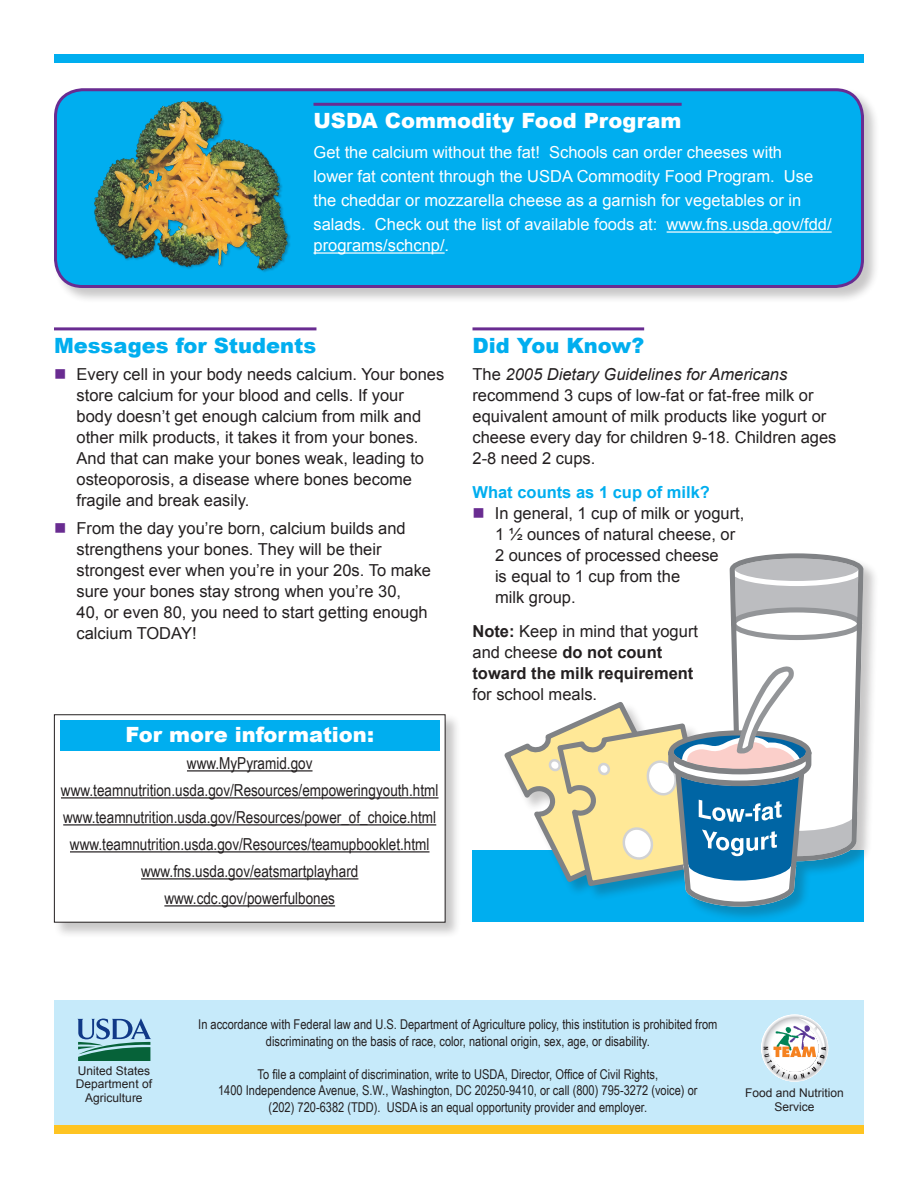
<style>
.page{position:relative;width:918px;height:1188px;background:#fff}
.page>*{position:absolute;margin:0;border:0;box-sizing:border-box;transform-origin:0 0}
._2_Heads{font:900 21px "Arial";color:#00aeef}
._2_Reverse_Head{font:900 21px "Arial";color:#fff}
.More_Info_Head{font:900 21px "Arial";color:#fff}
.Body_Bullets{font:16.5px/21px "Arial";color:#231f20}
.Body{font:16.5px/21px "Arial";color:#231f20}
.More_Info_URLs{font:16.5px "Arial Narrow";color:#231f20}
.Reverse_Block{font:16.5px/24px "Arial";color:#fff}
._3_Heads{font:700 16.5px "Arial";color:#00aeef}
.Disclaimer{font:13.5px/16.5px "Arial Narrow";color:#231f20;text-align:center}
.Agency_Credits{font:12px/13.5px "Arial";color:#231f20;text-align:center}
.s1{font-style:italic}
.s2{font-weight:700}
</style>
<div class="page">
<div style="left:472px;top:850px;width:392px;height:72px;background:#00aeef"></div>
<div style="left:53px;top:87px;width:833px;height:223px;background:#231f20;opacity:.25"></div>
<div style="left:56px;top:90px;width:806px;height:196px;background:#00aeef;border-radius:27px"></div>
<div style="left:54px;top:88px;width:810px;height:200px;border:3px solid #692c91;border-radius:27px"></div>
<div style="left:54px;top:1000px;width:810px;height:129px;background:#c6eafa"></div>
<svg style="left:761px;top:1014px;width:67px;height:68px"></svg>
<svg style="left:764px;top:1017px;width:62px;height:62px;background:#d7d7d2"></svg>
<svg style="left:77px;top:1018px;width:74px;height:42px"></svg>
<div style="left:53px;top:714px;width:415px;height:231px;background:#231f20;opacity:.25"></div>
<div style="left:54px;top:715px;width:391px;height:207px;background:#fff"></div>
<div style="left:54px;top:714px;width:392px;height:209px;border:1px solid #231f20"></div>
<div style="left:60px;top:720px;width:379px;height:31px;background:#00aeef"></div>
<hr style="left:187px;top:770px;width:126px;height:2px;background:#231f20">
<hr style="left:61px;top:797px;width:378px;height:2px;background:#231f20">
<hr style="left:63px;top:824px;width:373px;height:2px;background:#231f20">
<hr style="left:70px;top:851px;width:360px;height:2px;background:#231f20">
<hr style="left:141px;top:878px;width:217px;height:2px;background:#231f20">
<hr style="left:164px;top:905px;width:171px;height:2px;background:#231f20">
<div style="left:54px;top:1125px;width:810px;height:9px;background:#fec422"></div>
<div style="left:504px;top:553px;width:402px;height:408px;background:#231f20;opacity:.25"></div>
<svg style="left:504px;top:553px;width:362px;height:356px"></svg>
<hr style="left:314px;top:103px;width:368px;height:3px;background:#692c91">
<hr style="left:667px;top:231px;width:165px;height:2px;background:#fff">
<hr style="left:314px;top:252px;width:131px;height:2px;background:#fff">
<hr style="left:54px;top:327px;width:262px;height:3px;background:#692c91">
<hr style="left:472px;top:327px;width:172px;height:3px;background:#692c91">
<div style="left:54px;top:54px;width:810px;height:9px;background:#00aeef"></div>
<div style="left:0;top:70px;width:295px;height:84px;background:#231f20;opacity:.25"></div>
<div style="left:94px;top:102px;width:233px;height:225px;background:#231f20;opacity:.25"></div>
<img style="left:84px;top:86px;width:224px;height:216px">
<p class="_2_Reverse_Head" style="left:314px;top:106px;width:370px">US DA Commodity Food Program</p>
<p class="Reverse_Block" style="left:314px;top:141px;width:520px">Get the calcium without the fat! Schools can order cheeses with<br>lower fat content through the USDA Commodity Food Program. Use the cheddar or mozzarella cheese as a garnish for vegetables or in salads. Check out the list of available foods at: www.fns.usda.gov/fdd/</p>
<p class="Reverse_Block" style="left:314px;top:234px;width:137px">programs/schcnp/.</p>
<p class="_2_Heads" style="left:54px;top:330px;width:264px">Messages for Students</p>
<p class="Body_Bullets" style="left:76px;top:364px;width:369px">Every cell in your body needs calcium. Your bones store calcium for your blood and cells. If your<br>body doesn’t get enough calcium from milk and other milk products, it takes it from your bones.<br>And that can make your bones weak, leading to osteoporosis, a disease where bones become fragile and break easily.</p>
<p class="Body_Bullets" style="left:76px;top:518px;width:356px">From the day you’re born, calcium builds and strengthens your bones. They will be their strongest ever when you’re in your 20s. To make sure your bones stay strong when you’re 30,<br>40, or even 80, you need to start getting enough calcium TODAY!</p>
<p class="More_Info_Head" style="left:126px;top:719px;width:250px">For more information:</p>
<p class="More_Info_URLs" style="left:187px;top:751px;width:127px">www.MyPyramid.gov</p>
<p class="More_Info_URLs" style="left:61px;top:778px;width:379px">www.teamnutrition.usda.gov/Resources/empoweringyouth.html</p>
<p class="More_Info_URLs" style="left:63px;top:805px;width:374px">www.teamnutrition.usda.gov/Resources/power_of_choice.html</p>
<p class="More_Info_URLs" style="left:70px;top:832px;width:361px">www.teamnutrition.usda.gov/Resources/teamupbooklet.html</p>
<p class="More_Info_URLs" style="left:141px;top:859px;width:219px">www.fns.usda.gov/eatsmartplayhard</p>
<p class="More_Info_URLs" style="left:164px;top:886px;width:172px">www.cdc.gov/powerfulbones</p>
<p class="_2_Heads" style="left:472px;top:330px;width:173px">Did You Know?</p>
<p class="Body" style="left:472px;top:364px;width:366px">The <span class="s1">2005 Dietary Guidelines for Americans </span>recommend 3 cups of low-fat or fat-free milk or equivalent amount of milk products like yogurt or cheese every day for children 9-18. Children ages 2-8 need 2 cups.</p>
<p class="_3_Heads" style="left:472px;top:482px;width:239px">What counts as 1 cup of milk?</p>
<p class="Body_Bullets" style="left:495px;top:503px;width:251px">In general, 1 cup of milk or yogurt,<br>1 ½ ounces of natural cheese, or<br>2 ounces of processed cheese<br>is equal to 1 cup from the<br>milk group.</p>
<p class="Body" style="left:472px;top:621px;width:227px"><span class="s2">Note:</span> Keep in mind that yogurt and cheese <span class="s2">do not count toward the milk requirement </span>for school meals.</p>
<p class="Agency_Credits" style="left:78px;top:1064px;width:74px">United States</p>
<p class="Agency_Credits" style="left:76px;top:1077px;width:78px">Department of</p>
<p class="Agency_Credits" style="left:85px;top:1091px;width:59px">Agriculture</p>
<p class="Disclaimer" style="left:198px;top:1016px;width:521px">In accordance with Federal law and U.S. Department of Agriculture policy, this institution is prohibited from discriminating on the basis of race, color, national origin, sex, age, or disability.</p>
<p class="Disclaimer" style="left:218px;top:1065px;width:481px">To file a complaint of discrimination, write to USDA, Director, Office of Civil Rights,<br>1400 Independence Avenue, S.W., Washington, DC 20250-9410, or call (800) 795-3272 (voice) or (202) 720-6382 (TDD). USDA is an equal opportunity provider and employer.</p>
<p class="Agency_Credits" style="left:745px;top:1086px;width:100px">Food and Nutrition<br>Service</p>
</div>
